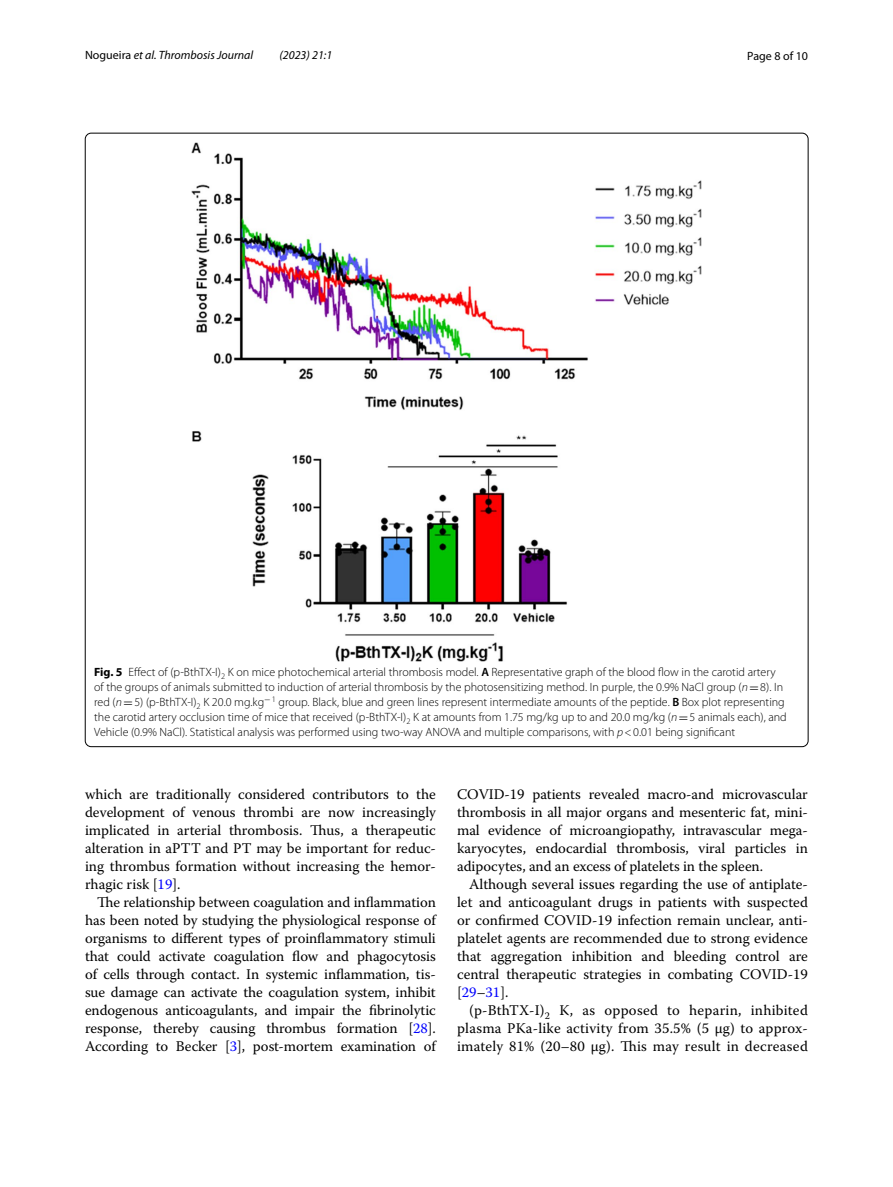
<style>
.page{position:relative;width:893px;height:1187px;background:#fff}
.page>*{position:absolute;margin:0;border:0;box-sizing:border-box;transform-origin:0 0}
.t1{font:14.7px/18px "Warnock Pro";color:#000;text-align:justify}
.t2{font:300 12px/15px "Myriad Pro";color:#000}
.t3{font:italic 12px "Myriad Pro";color:#000}
.t4{font:12px "Myriad Pro";color:#000}
.s1{font-style:normal}
.s2{font-weight:700}
.s3{font-weight:600}
.s4{font-style:italic}
.s5{font-family:"MTSY";font-weight:400}
.s6{color:#00f}
</style>
<div class="page">
<img style="left:191px;top:142px;width:511px;height:519px">
<p class="t3" style="left:85px;top:48px;width:170px"><span class="s1">Nogueira</span> et al. Thrombosis Journal</p>
<p class="t3" style="left:279px;top:48px;width:54px">(2023) 21:1</p>
<p class="t4" style="left:747px;top:48px;width:62px">Page 8 of 10</p>
<p class="t2" style="left:94px;top:665px;width:694px"><span class="s2">Fig. 5</span> Effect of (p-BthTX-I)<sub>2</sub> K on mice photochemical arterial thrombosis model. <span class="s3">A</span> Representative graph of the blood flow in the carotid artery of the groups of animals submitted to induction of arterial thrombosis by the photosensitizing method. In purple, the 0.9% NaCl group (<span class="s4">n</span><span class="s5">=</span>8). In red (<span class="s4">n</span><span class="s5">=</span>5) (p-BthTX-I)<sub>2</sub> K 20.0 mg.kg<sup>−</sup><sup>1</sup> group. Black, blue and green lines represent intermediate amounts of the peptide. <span class="s3">B</span> Box plot representing the carotid artery occlusion time of mice that received (p-BthTX-I)<sub>2</sub> K at amounts from 1.75 mg/kg up to and 20.0 mg/kg (<span class="s4">n</span><span class="s5">=</span>5 animals each), and Vehicle (0.9% NaCl). Statistical analysis was performed using two-way ANOVA and multiple comparisons, with <span class="s4">p</span>&lt;0.01 being significant</p>
<p class="t1" style="left:85px;top:785px;width:352px">which are traditionally considered contributors to the development of venous thrombi are now increasingly implicated in arterial thrombosis. Thus, a therapeutic alteration in aPTT and PT may be important for reduc&shy;ing thrombus formation without increasing the hemor&shy;rhagic risk [<span class="s6">19</span>].</p>
<p class="t1" style="left:85px;top:893px;width:352px;text-indent:12px">The relationship between coagulation and inflammation has been noted by studying the physiological response of organisms to different types of proinflammatory stimuli that could activate coagulation flow and phagocytosis of cells through contact. In systemic inflammation, tis&shy;sue damage can activate the coagulation system, inhibit endogenous anticoagulants, and impair the fibrinolytic response, thereby causing thrombus formation [<span class="s6">28</span>].<br>According to Becker [<span class="s6">3</span>], post-mortem examination of</p>
<p class="t1" style="left:457px;top:785px;width:352px">COVID-19 patients revealed macro-and microvascular thrombosis in all major organs and mesenteric fat, mini&shy;mal evidence of microangiopathy, intravascular mega&shy;karyocytes, endocardial thrombosis, viral particles in adipocytes, and an excess of platelets in the spleen.</p>
<p class="t1" style="left:457px;top:875px;width:352px;text-indent:12px">Although several issues regarding the use of antiplate&shy;let and anticoagulant drugs in patients with suspected or confirmed COVID-19 infection remain unclear, anti&shy;platelet agents are recommended due to strong evidence that aggregation inhibition and bleeding control are central therapeutic strategies in combating COVID-19 [<span class="s6">29</span>–<span class="s6">31</span>].</p>
<p class="t1" style="left:457px;top:1001px;width:352px;text-indent:12px">(p-BthTX-I)<sub>2</sub> K, as opposed to heparin, inhibited plasma PKa-like activity from 35.5% (5 µg) to approx&shy;imately 81% (20–80 µg). This may result in decreased</p>
</div>
